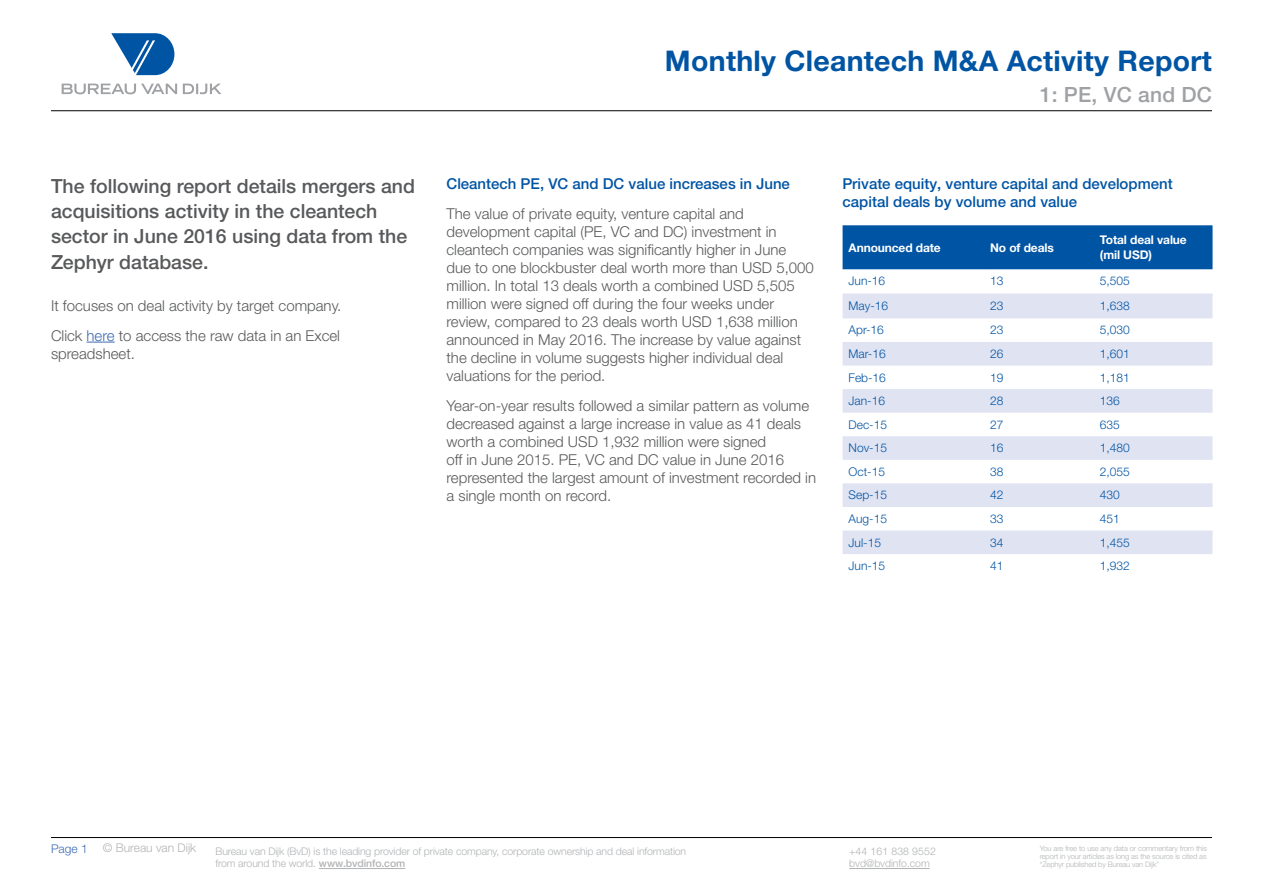
<style>
.page{position:relative;width:1263px;height:893px;background:#fff}
.page>*{position:absolute;margin:0;border:0;box-sizing:border-box;transform-origin:0 0}
.t1{font:700 28.5px "Helvetica Neue LTW1 G";letter-spacing:.01em;color:#0054a4}
.t2{font:500 21px "Helvetica Neue LTW1 G";letter-spacing:.01em;color:#9fa1a4}
.t3{font:500 19.5px/25.3px "Helvetica Neue LTW1 G";color:#58595b}
.t4{font:300 15px/18px "Helvetica Neue LT Std";color:#58595b}
.t5{font:500 15px/18px "Helvetica Neue LTW1 G";color:#0054a4}
.t6{font:300 12px "Helvetica Neue LT Std";color:#0054a4}
.t7{font:700 12px/14.4px "Helvetica Neue LTW1 G";letter-spacing:-.01em;color:#fff}
.t8{font:300 12px "Helvetica Neue LT Std";color:#b1b3b5}
.t9{font:300 12px "Helvetica Neue LT Std";color:#3f6ab1}
.t10{font:300 10.5px/12.6px "Helvetica Neue LT Std";letter-spacing:-.01em;color:#b1b3b5}
.t11{font:300 7.5px/8.2px "Helvetica Neue LT Std";letter-spacing:-.015em;color:#b1b3b5;text-align:justify}
.s1{color:#3f6ab1}
.s2{font-family:"Helvetica Neue LTW1 G";font-weight:500}
</style>
<div class="page">
<hr style="left:319px;top:868px;width:86px;height:1px;background:#b1b3b5">
<hr style="left:849px;top:868px;width:81px;height:1px;background:#b1b3b5">
<svg style="left:62px;top:84px;width:159px;height:10px"></svg>
<svg style="left:111px;top:33px;width:63px;height:42px"></svg>
<hr style="left:51px;top:110px;width:1161px;height:1px;background:#000">
<hr style="left:51px;top:837px;width:1161px;height:1px;background:#000">
<svg style="left:87px;top:342px;width:28px;height:1px"></svg>
<div style="left:842px;top:225px;width:370px;height:44px;background:#0054a4"></div>
<svg style="left:842px;top:293px;width:370px;height:261px;fill:#e0e3f2"></svg>
<h3 class="t3" style="left:51px;top:173px;width:365px">The following report details mergers and acquisitions activity in the cleantech sector in June 2016 using data from the Zephyr database.</h3>
<p class="t4" style="left:51px;top:290px;width:292px;line-height:30px">It focuses on deal activity by target company.<br>Click <span class="s1">here</span> to access the raw data in an Excel</p>
<p class="t4" style="left:51px;top:344px;width:85px">spreadsheet.</p>
<h1 class="t1" style="left:665px;top:43px;width:548px">Monthly Cleantech M&amp;A Activity Report</h1>
<h2 class="t2" style="left:1040px;top:82px;width:173px">1: PE, VC and DC</h2>
<p class="t5" style="left:446px;top:174px;width:345px">Cleantech PE, VC and DC value increases in June</p>
<p class="t4" style="left:446px;top:204px;width:369px">The value of private equity, venture capital and development capital (PE, VC and DC) investment in cleantech companies was significantly higher in June due to one blockbuster deal worth more than USD 5,000 million. In total 13 deals worth a combined USD 5,505 million were signed off during the four weeks under review, compared to 23 deals worth USD 1,638 million announced in May 2016. The increase by value against the decline in volume suggests higher individual deal valuations for the period.</p>
<p class="t4" style="left:446px;top:396px;width:371px">Year-on-year results followed a similar pattern as volume decreased against a large increase in value as 41 deals worth a combined USD 1,932 million were signed<br>off in June 2015. PE, VC and DC value in June 2016 represented the largest amount of investment recorded in a single month on record.</p>
<p class="t5" style="left:842px;top:175px;width:332px">Private equity, venture capital and development capital deals by volume and value</p>
<p class="t7" style="left:848px;top:240px;width:94px">Announced date</p>
<p class="t7" style="left:990px;top:240px;width:65px">No of deals</p>
<p class="t7" style="left:1100px;top:233px;width:88px">Total deal value (mil USD)</p>
<p class="t6" style="left:848px;top:274px;width:38px">Jun-16</p>
<p class="t6" style="left:990px;top:274px;width:15px">13</p>
<p class="t6" style="left:1100px;top:274px;width:32px">5,505</p>
<p class="t6" style="left:848px;top:298px;width:41px">May-16</p>
<p class="t6" style="left:990px;top:298px;width:15px">23</p>
<p class="t6" style="left:1100px;top:298px;width:32px">1,638</p>
<p class="t6" style="left:848px;top:323px;width:37px">Apr-16</p>
<p class="t6" style="left:990px;top:323px;width:15px">23</p>
<p class="t6" style="left:1100px;top:323px;width:32px">5,030</p>
<p class="t6" style="left:848px;top:346px;width:39px">Mar-16</p>
<p class="t6" style="left:990px;top:346px;width:15px">26</p>
<p class="t6" style="left:1100px;top:346px;width:32px">1,601</p>
<p class="t6" style="left:848px;top:370px;width:39px">Feb-16</p>
<p class="t6" style="left:990px;top:370px;width:15px">19</p>
<p class="t6" style="left:1100px;top:370px;width:32px">1,181</p>
<p class="t6" style="left:848px;top:394px;width:38px">Jan-16</p>
<p class="t6" style="left:990px;top:394px;width:15px">28</p>
<p class="t6" style="left:1100px;top:394px;width:22px">136</p>
<p class="t6" style="left:848px;top:417px;width:40px">Dec-15</p>
<p class="t6" style="left:990px;top:417px;width:15px">27</p>
<p class="t6" style="left:1100px;top:417px;width:22px">635</p>
<p class="t6" style="left:848px;top:441px;width:40px">Nov-15</p>
<p class="t6" style="left:990px;top:441px;width:15px">16</p>
<p class="t6" style="left:1100px;top:441px;width:32px">1,480</p>
<p class="t6" style="left:848px;top:464px;width:38px">Oct-15</p>
<p class="t6" style="left:990px;top:464px;width:15px">38</p>
<p class="t6" style="left:1100px;top:464px;width:32px">2,055</p>
<p class="t6" style="left:848px;top:488px;width:40px">Sep-15</p>
<p class="t6" style="left:990px;top:488px;width:15px">42</p>
<p class="t6" style="left:1100px;top:488px;width:22px">430</p>
<p class="t6" style="left:848px;top:511px;width:40px">Aug-15</p>
<p class="t6" style="left:990px;top:511px;width:15px">33</p>
<p class="t6" style="left:1100px;top:511px;width:22px">451</p>
<p class="t6" style="left:848px;top:535px;width:34px">Jul-15</p>
<p class="t6" style="left:990px;top:535px;width:15px">34</p>
<p class="t6" style="left:1100px;top:535px;width:32px">1,455</p>
<p class="t6" style="left:848px;top:559px;width:38px">Jun-15</p>
<p class="t6" style="left:990px;top:559px;width:15px">41</p>
<p class="t6" style="left:1100px;top:559px;width:32px">1,932</p>
<p class="t9" style="left:51px;top:841px;width:38px">Page 1</p>
<p class="t8" style="left:103px;top:840px;width:95px">© Bureau van Dijk</p>
<p class="t10" style="left:215px;top:845px;width:472px">Bureau van Dijk (BvD) is the leading provider of private company, corporate ownership and deal information from around the world. <span class="s2">www.bvdinfo.com</span></p>
<p class="t10" style="left:849px;top:845px;width:88px">+44 161 838 9552 bvd@bvdinfo.com</p>
<p class="t11" style="left:1040px;top:844px;width:169px">You are free to use any data or commentary from this report in your articles as long as the source is cited as “Zephyr published by Bureau van Dijk”</p>
</div>
